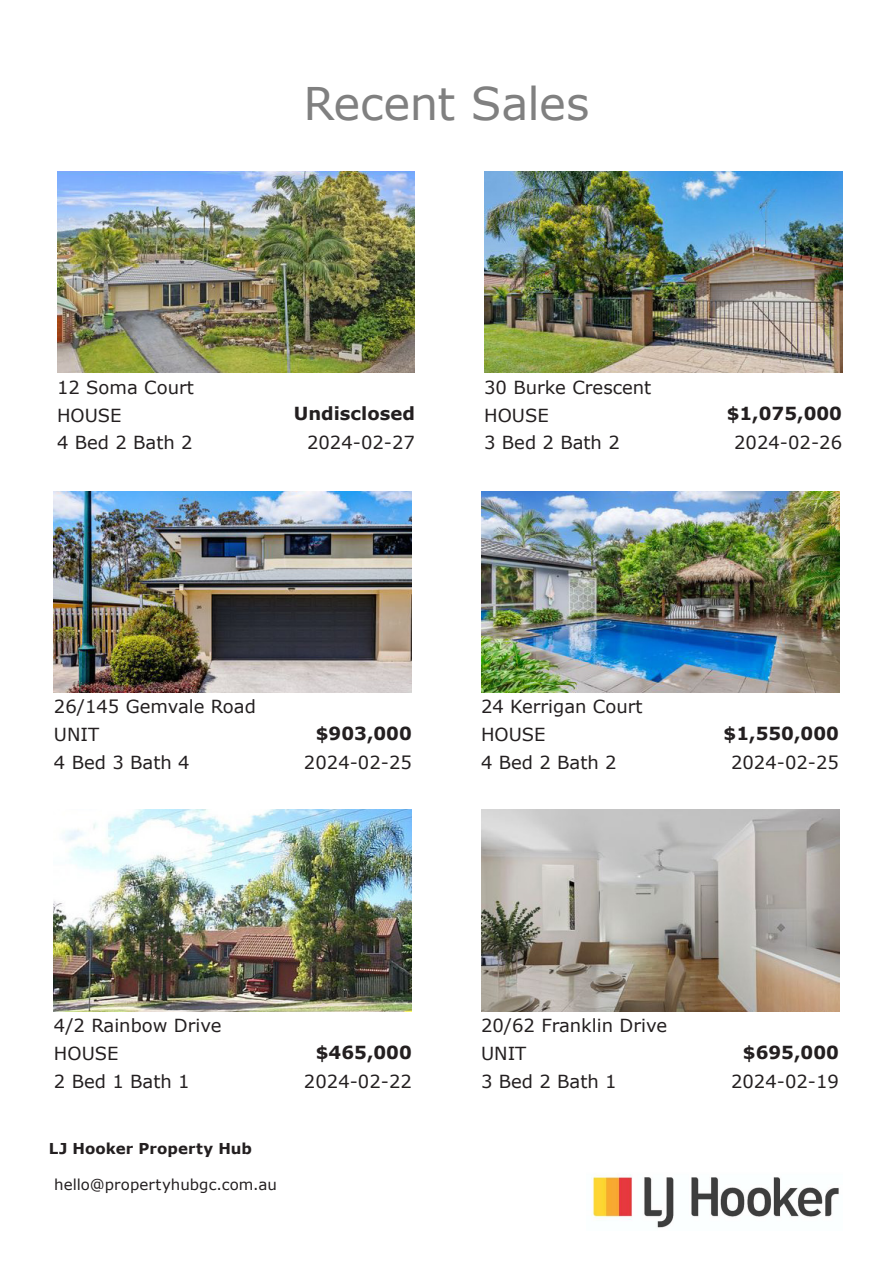
<style>
.page{position:relative;width:893px;height:1263px;background:#fff}
.page>*{position:absolute;margin:0;border:0;box-sizing:border-box;transform-origin:0 0}
.t1{font:45px "Verdana";letter-spacing:-.01em;color:#808080}
.t2{font:18px "Verdana";color:#231f20}
.t3{font:700 18px "Verdana";color:#231f20}
.t4{font:15px "Verdana";letter-spacing:.005em;color:#231f20}
.t5{font:700 15px "Verdana";letter-spacing:.01em;color:#231f20}
</style>
<div class="page">
<img style="left:593px;top:1174px;width:246px;height:54px">
<img style="left:57px;top:171px;width:358px;height:202px">
<img style="left:484px;top:171px;width:358px;height:202px">
<img style="left:54px;top:491px;width:358px;height:201px">
<img style="left:481px;top:491px;width:358px;height:201px">
<img style="left:54px;top:810px;width:358px;height:201px">
<img style="left:481px;top:810px;width:358px;height:201px">
<h1 class="t1" style="left:304px;top:86px;width:287px">Recent Sales</h1>
<p class="t2" style="left:57px;top:380px;width:138px">12 Soma Court</p>
<p class="t2" style="left:484px;top:380px;width:169px">30 Burke Crescent</p>
<p class="t2" style="left:57px;top:408px;width:66px">HOUSE</p>
<p class="t3" style="left:294px;top:406px;width:123px">Undisclosed</p>
<p class="t2" style="left:484px;top:408px;width:66px">HOUSE</p>
<p class="t3" style="left:727px;top:406px;width:117px">$1,075,000</p>
<p class="t2" style="left:57px;top:436px;width:137px">4 Bed 2 Bath 2</p>
<p class="t2" style="left:307px;top:436px;width:109px">2024-02-27</p>
<p class="t2" style="left:484px;top:436px;width:137px">3 Bed 2 Bath 2</p>
<p class="t2" style="left:734px;top:436px;width:109px">2024-02-26</p>
<p class="t2" style="left:54px;top:700px;width:203px">26/145 Gemvale Road</p>
<p class="t2" style="left:481px;top:700px;width:163px">24 Kerrigan Court</p>
<p class="t2" style="left:54px;top:727px;width:47px">UNIT</p>
<p class="t3" style="left:316px;top:726px;width:98px">$903,000</p>
<p class="t2" style="left:481px;top:727px;width:66px">HOUSE</p>
<p class="t3" style="left:724px;top:726px;width:117px">$1,550,000</p>
<p class="t2" style="left:54px;top:755px;width:137px">4 Bed 3 Bath 4</p>
<p class="t2" style="left:304px;top:755px;width:109px">2024-02-25</p>
<p class="t2" style="left:481px;top:755px;width:137px">4 Bed 2 Bath 2</p>
<p class="t2" style="left:731px;top:755px;width:109px">2024-02-25</p>
<p class="t2" style="left:54px;top:1018px;width:169px">4/2 Rainbow Drive</p>
<p class="t2" style="left:481px;top:1018px;width:188px">20/62 Franklin Drive</p>
<p class="t2" style="left:54px;top:1046px;width:66px">HOUSE</p>
<p class="t3" style="left:316px;top:1045px;width:98px">$465,000</p>
<p class="t2" style="left:481px;top:1046px;width:47px">UNIT</p>
<p class="t3" style="left:743px;top:1045px;width:98px">$695,000</p>
<p class="t2" style="left:54px;top:1074px;width:137px">2 Bed 1 Bath 1</p>
<p class="t2" style="left:304px;top:1074px;width:109px">2024-02-22</p>
<p class="t2" style="left:481px;top:1074px;width:137px">3 Bed 2 Bath 1</p>
<p class="t2" style="left:731px;top:1074px;width:109px">2024-02-19</p>
<p class="t5" style="left:49px;top:1143px;width:205px">LJ Hooker Property Hub</p>
<p class="t4" style="left:54px;top:1179px;width:224px">hello@propertyhubgc.com.au</p>
</div>
